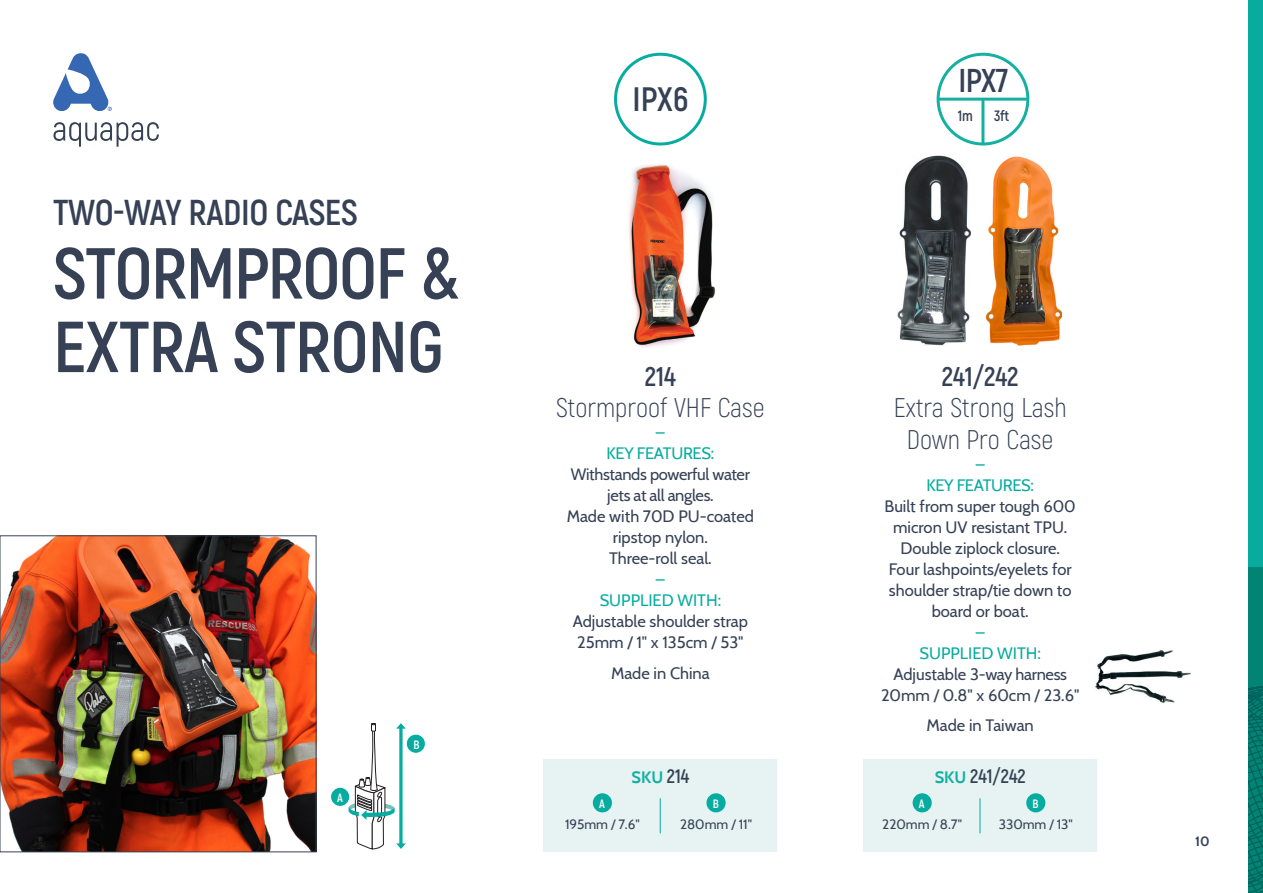
<style>
.page{position:relative;width:1263px;height:893px;background:#fff}
.page>*{position:absolute;margin:0;border:0;box-sizing:border-box;transform-origin:0 0}
.t1{font:700 72px/73.5px "Akrobat";letter-spacing:-.02em;color:#364155}
.t2{font:700 36px "Akrobat";letter-spacing:-.01em;color:#364155}
.t3{font:700 33.9px "Akrobat";color:#364155}
.t4{font:700 33px "Akrobat";color:#364155}
.t5{font:300 27px/31.5px "Akrobat";color:#364155;text-align:center}
.t6{font:700 27px "Akrobat";color:#364155}
.t7{font:700 19.5px "Akrobat";color:#364155}
.t8{font:16.5px/21px "Cabin";color:#364155;text-align:center}
.t9{font:16.5px/21px "Cabin";letter-spacing:-.02em;color:#364155;text-align:center}
.t10{font:700 16.5px "Cabin";color:#16b0a2}
.t11{font:16.5px "Cabin";color:#07aca0}
.t12{font:700 15px "Akrobat";color:#364155}
.INTERNAL_Body{font:13.5px "Cabin";color:#364155}
.t13{font:700 13.5px "Cabin";color:#364155}
.INTERNAL_Body-2{font:700 12.15px "Akrobat";color:#fff}
.s1{color:#07aca0}
.s2{font-family:"Akrobat";font-size:19.5px;color:#364155}
.s3{font-family:"Cabin";font-size:16.5px;color:#16b0a2}
</style>
<div class="page">
<svg style="left:53px;top:122px;width:106px;height:25px"></svg>
<svg style="left:53px;top:53px;width:59px;height:58px"></svg>
<div style="left:1248px;top:0;width:15px;height:893px;background:#07ac9f"></div>
<svg style="left:1248px;top:574px;width:15px;height:319px;background:#027a6e"></svg>
<img style="left:2px;top:538px;width:312px;height:312px">
<div style="left:0;top:536px;width:316px;height:316px;border:1px solid #364155"></div>
<svg style="left:349px;top:723px;width:57px;height:126px"></svg>
<div style="left:331px;top:787px;width:19px;height:19px;background:#07aca0;border-radius:50%"></div>
<div style="left:330px;top:787px;width:20px;height:20px;border:1px solid #fff;border-radius:50%"></div>
<div style="left:406px;top:734px;width:19px;height:19px;background:#07aca0;border-radius:50%"></div>
<div style="left:406px;top:734px;width:20px;height:19px;border:1px solid #fff;border-radius:50%"></div>
<div style="left:614px;top:53px;width:93px;height:92px;border:3px solid #07aca0;border-radius:50%"></div>
<div style="left:936px;top:53px;width:93px;height:92px;border:3px solid #16b0a2;border-radius:50%"></div>
<hr style="left:938px;top:98px;width:90px;height:3px;background:#16b0a2">
<hr style="left:981px;top:99px;width:3px;height:45px;background:#16b0a2">
<div style="left:863px;top:759px;width:234px;height:93px;background:#e6f3f2"></div>
<hr style="left:980px;top:798px;width:1px;height:35px;background:#07aca0">
<div style="left:912px;top:793px;width:20px;height:19px;background:#07aca0;border-radius:50%"></div>
<div style="left:1026px;top:793px;width:19px;height:19px;background:#07aca0;border-radius:50%"></div>
<div style="left:543px;top:759px;width:234px;height:93px;background:#e6f3f2"></div>
<hr style="left:660px;top:798px;width:1px;height:35px;background:#07aca0">
<div style="left:593px;top:793px;width:19px;height:19px;background:#07aca0;border-radius:50%"></div>
<div style="left:706px;top:793px;width:20px;height:19px;background:#07aca0;border-radius:50%"></div>
<img style="left:1095px;top:650px;width:95px;height:53px">
<img style="left:629px;top:164px;width:86px;height:184px">
<img style="left:897px;top:155px;width:75px;height:191px">
<img style="left:986px;top:156px;width:75px;height:190px">
<p class="t2" style="left:53px;top:190px;width:306px">TWO-WAY RADIO CASES</p>
<p class="t1" style="left:53px;top:236px;width:409px">STORMPROOF &amp;<br>EXTRA STRONG</p>
<p class="INTERNAL_Body-2" style="left:337px;top:790px;width:7px">A</p>
<p class="INTERNAL_Body-2" style="left:413px;top:737px;width:8px">B</p>
<p class="t3" style="left:632px;top:78px;width:57px">IPX6</p>
<p class="t6" style="left:645px;top:360px;width:33px">214</p>
<p class="t5" style="left:556px;top:392px;width:210px">Stormproof VHF Case</p>
<p class="t11" style="left:656px;top:420px;width:10px">–</p>
<p class="t9" style="left:571px;top:442px;width:181px"><span class="s1">KEY FEATURES:<br></span>Withstands powerful water jets at all angles.</p>
<p class="t8" style="left:567px;top:505px;width:189px">Made with 70D PU-coated ripstop nylon.<br>Three-roll seal.<br><span class="s1">–</span></p>
<p class="t8" style="left:573px;top:589px;width:177px"><span class="s1">SUPPLIED WITH:<br></span>Adjustable shoulder strap<br>25mm / 1" x 135cm / 53"</p>
<p class="t8" style="left:611px;top:661px;width:100px">Made in China</p>
<p class="t4" style="left:959px;top:60px;width:51px">IPX7</p>
<p class="t12" style="left:958px;top:106px;width:16px">1m</p>
<p class="t12" style="left:994px;top:106px;width:17px">3ft</p>
<p class="t6" style="left:942px;top:360px;width:78px">241/242</p>
<p class="t5" style="left:894px;top:392px;width:174px">Extra Strong Lash<br>Down Pro Case</p>
<p class="t11" style="left:976px;top:451px;width:10px">–</p>
<p class="t8" style="left:884px;top:473px;width:193px"><span class="s1">KEY FEATURES:<br></span>Built from super tough 600 micron UV resistant TPU.</p>
<p class="t8" style="left:900px;top:536px;width:161px">Double ziplock closure.</p>
<p class="t8" style="left:889px;top:557px;width:184px">Four lashpoints/eyelets for shoulder strap/tie down to board or boat.</p>
<p class="t11" style="left:976px;top:619px;width:10px">–</p>
<p class="t8" style="left:881px;top:641px;width:200px"><span class="s1">SUPPLIED WITH:<br></span>Adjustable 3-way harness<br>20mm / 0.8" x 60cm / 23.6"</p>
<p class="t8" style="left:926px;top:714px;width:109px">Made in Taiwan</p>
<p class="t10" style="left:631px;top:764px;width:59px">SKU <span class="s2">214</span></p>
<p class="t7" style="left:935px;top:764px;width:93px"><span class="s3">SKU</span> 241/242</p>
<p class="INTERNAL_Body-2" style="left:599px;top:796px;width:7px">A</p>
<p class="INTERNAL_Body-2" style="left:713px;top:796px;width:8px">B</p>
<p class="INTERNAL_Body" style="left:565px;top:814px;width:76px">195mm / 7.6"</p>
<p class="INTERNAL_Body" style="left:680px;top:814px;width:73px">280mm / 11"</p>
<p class="INTERNAL_Body-2" style="left:919px;top:796px;width:7px">A</p>
<p class="INTERNAL_Body-2" style="left:1032px;top:796px;width:8px">B</p>
<p class="INTERNAL_Body" style="left:882px;top:814px;width:81px">220mm / 8.7"</p>
<p class="INTERNAL_Body" style="left:999px;top:814px;width:76px">330mm / 13"</p>
<p class="t13" style="left:1195px;top:831px;width:16px">10</p>
</div>
